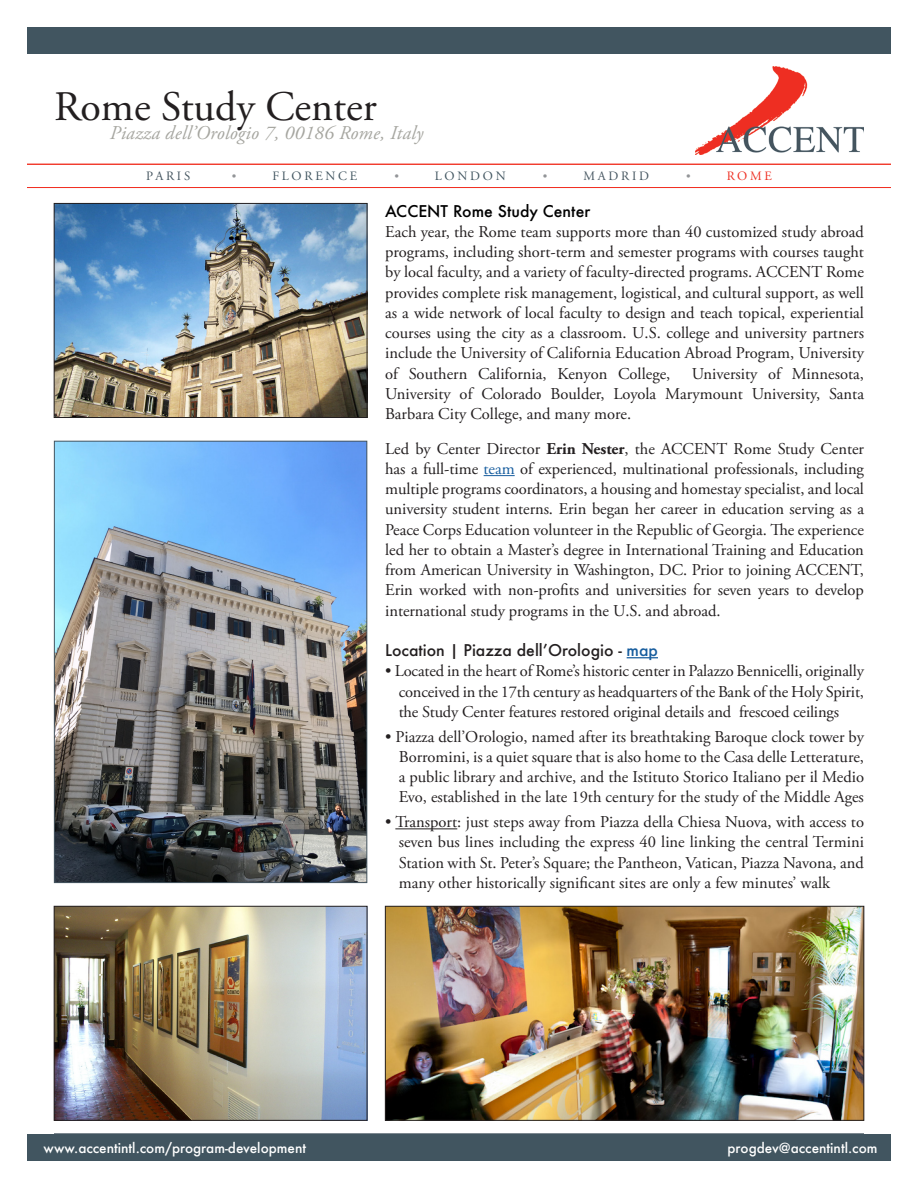
<style>
.page{position:relative;width:918px;height:1188px;background:#fff}
.page>*{position:absolute;margin:0;border:0;box-sizing:border-box;transform-origin:0 0}
.t1{font:42px "Adobe Garamond Pro";color:#231f20}
.t2{font:italic 19.5px "Adobe Garamond Pro";letter-spacing:.01em;color:#a6a6a0}
.t3{font:16.5px/20.2px "Adobe Garamond Pro";color:#231f20;text-align:justify}
.t4{font:500 15.75px "Futura";color:#231f20}
.t5{font:500 15.75px "Futura";color:#000}
.t6{font:500 13.5px "Futura";color:#fff}
.t7{font:12.75px "Adobe Garamond Pro";letter-spacing:.215em;color:#415560}
.t8{font:12.75px "Adobe Garamond Pro";letter-spacing:.215em;color:#455560}
.t9{font:12.75px "Adobe Garamond Pro";color:#ee3124}
.t10{font:12px "Adobe Garamond Pro";color:#939598}
.s1{font-weight:700}
.s2{color:#175d9e}
</style>
<div class="page">
<hr style="left:484px;top:475px;width:31px;height:1px;background:#175d9e">
<hr style="left:627px;top:657px;width:31px;height:1px;background:#175d9e">
<hr style="left:395px;top:828px;width:62px;height:1px;background:#231f20">
<img style="left:387px;top:908px;width:475px;height:211px">
<div style="left:385px;top:906px;width:479px;height:215px;border:1px solid #231f20"></div>
<img style="left:56px;top:443px;width:309px;height:438px">
<div style="left:54px;top:441px;width:313px;height:442px;border:1px solid #455560"></div>
<img style="left:56px;top:908px;width:309px;height:211px">
<div style="left:54px;top:906px;width:313px;height:215px;border:1px solid #231f20"></div>
<img style="left:56px;top:205px;width:309px;height:211px">
<div style="left:54px;top:203px;width:313px;height:215px;border:1px solid #231f20"></div>
<img style="left:695px;top:67px;width:169px;height:87px">
<div style="left:27px;top:1134px;width:864px;height:27px;background:#415560"></div>
<div style="left:27px;top:27px;width:864px;height:27px;background:#415560"></div>
<hr style="left:27px;top:164px;width:864px;height:1px;background:#f13123">
<hr style="left:27px;top:187px;width:864px;height:1px;background:#f13123">
<p class="t1" style="left:54px;top:81px;width:324px">Rome Study Center</p>
<p class="t2" style="left:110px;top:121px;width:315px">Piazza dell’Orologio 7, 00186 Rome, Italy</p>
<p class="t8" style="left:146px;top:168px;width:46px">PARIS</p>
<p class="t10" style="left:232px;top:169px;width:6px">•</p>
<p class="t7" style="left:272px;top:168px;width:86px">FLORENCE</p>
<p class="t10" style="left:394px;top:169px;width:6px">•</p>
<p class="t7" style="left:435px;top:168px;width:72px">LONDON</p>
<p class="t10" style="left:543px;top:169px;width:6px">•</p>
<p class="t8" style="left:583px;top:168px;width:67px">MADRID</p>
<p class="t10" style="left:686px;top:169px;width:6px">•</p>
<p class="t9" style="left:727px;top:168px;width:47px">ROME</p>
<p class="t5" style="left:385px;top:200px;width:207px">ACCENT Rome Study Center</p>
<p class="t3" style="left:385px;top:222px;width:480px">Each year, the Rome team supports more than 40 customized study abroad programs, including short-term and semester programs with courses taught by local faculty, and a variety of faculty-directed programs. ACCENT Rome provides complete risk management, logistical, and cultural support, as well as a wide network of local faculty to design and teach topical, experiential courses using the city as a classroom. U.S. college and university partners include the University of California Education Abroad Program, University of Southern California, Kenyon College,</p>
<p class="t3" style="left:385px;top:364px;width:480px;text-indent:307px">University of Minnesota, University of Colorado Boulder, Loyola Marymount University, Santa Barbara City College, and many more.</p>
<p class="t3" style="left:385px;top:439px;width:480px">Led by Center Director <span class="s1">Erin Nester</span>, the ACCENT Rome Study Center has a full-time <span class="s2">team</span> of experienced, multinational professionals, including multiple programs coordinators, a housing and homestay specialist, and local university student interns. Erin began her career in education serving as a Peace Corps Education volunteer in the Republic of Georgia. The experience led her to obtain a Master’s degree in International Training and Education from American University in Washington, DC. Prior to joining ACCENT, Erin worked with non-profits and universities for seven years to develop international study programs in the U.S. and abroad.</p>
<p class="t4" style="left:385px;top:640px;width:274px">Location | Piazza dell’Orologio - <span class="s2">map</span></p>
<p class="t3" style="left:399px;top:662px;width:467px;text-indent:-14px">• Located in the heart of Rome’s historic center in Palazzo Bennicelli, originally conceived in the 17th century as headquarters of the Bank of the Holy Spirit, the Study Center features restored original details and frescoed ceilings</p>
<p class="t3" style="left:399px;top:727px;width:467px;text-indent:-14px">• Piazza dell’Orologio, named after its breathtaking Baroque clock tower by Borromini, is a quiet square that is also home to the Casa delle Letterature, a public library and archive, and the Istituto Storico Italiano per il Medio Evo, established in the late 19th century for the study of the Middle Ages</p>
<p class="t3" style="left:399px;top:812px;width:467px;text-indent:-14px">• Transport: just steps away from Piazza della Chiesa Nuova, with access to seven bus lines including the express 40 line linking the central Termini Station with St. Peter’s Square; the Pantheon, Vatican, Piazza Navona, and many other historically significant sites are only a few minutes’ walk</p>
<p class="t6" style="left:44px;top:1139px;width:264px">www.accentintl.com/program-development</p>
<p class="t6" style="left:728px;top:1139px;width:151px">progdev@accentintl.com</p>
</div>
